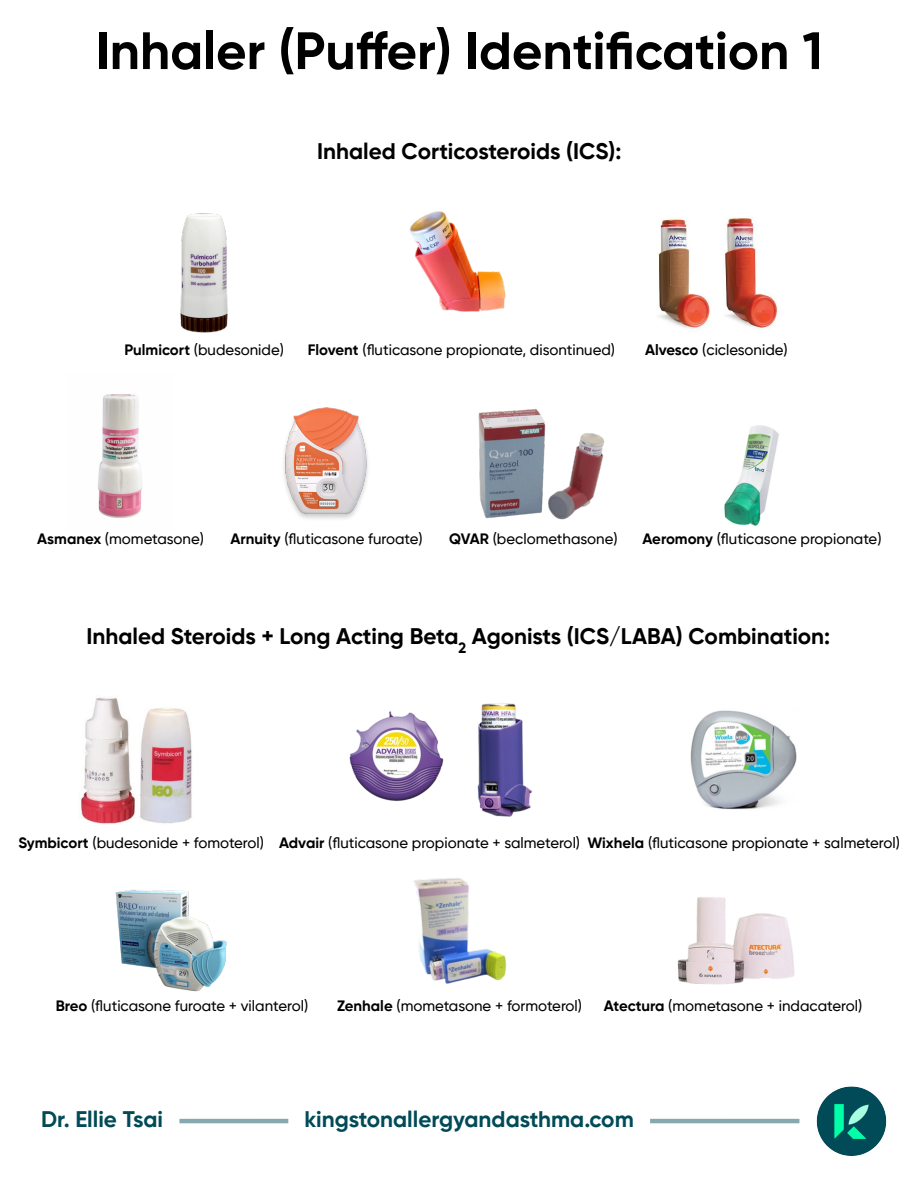
<style>
.page{position:relative;width:918px;height:1188px;background:#fff}
.page>*{position:absolute;margin:0;border:0;box-sizing:border-box;transform-origin:0 0}
.t1{font:700 52.5px "Gilroy";color:#000}
.t2{font:700 22.5px "Gilroy";color:#000}
.t3{font:700 22.5px "Gilroy";color:#004b57}
.t4{font:500 15px "Gilroy";color:#000}
.s1{font-weight:700}
</style>
<div class="page">
<img style="left:78px;top:697px;width:114px;height:127px">
<img style="left:349px;top:703px;width:184px;height:114px">
<img style="left:690px;top:710px;width:107px;height:100px">
<img style="left:115px;top:889px;width:112px;height:103px">
<img style="left:413px;top:878px;width:94px;height:106px">
<img style="left:677px;top:897px;width:118px;height:88px">
<img style="left:724px;top:425px;width:55px;height:101px">
<img style="left:478px;top:409px;width:126px;height:111px">
<img style="left:658px;top:217px;width:120px;height:112px">
<img style="left:409px;top:211px;width:97px;height:101px">
<img style="left:180px;top:213px;width:48px;height:120px">
<img style="left:98px;top:394px;width:44px;height:125px">
<img style="left:284px;top:407px;width:84px;height:112px">
<img style="left:816px;top:1086px;width:71px;height:70px">
<hr style="left:179px;top:1119px;width:109px;height:4px;background:#86a9af">
<hr style="left:650px;top:1119px;width:149px;height:4px;background:#86a9af">
<h1 class="t1" style="left:96px;top:28px;width:729px">Inhaler (Puffer) Identification 1</h1>
<h2 class="t2" style="left:317px;top:141px;width:306px">Inhaled Corticosteroids (ICS):</h2>
<p class="t4" style="left:124px;top:343px;width:161px"><span class="s1">Pulmicort</span> (budesonide)</p>
<p class="t4" style="left:308px;top:343px;width:309px"><span class="s1">Flovent</span> (fluticasone propionate, disontinued)</p>
<p class="t4" style="left:645px;top:343px;width:144px"><span class="s1">Alvesco</span> (ciclesonide)</p>
<p class="t4" style="left:37px;top:532px;width:168px"><span class="s1">Asmanex</span> (mometasone)</p>
<p class="t4" style="left:231px;top:532px;width:194px"><span class="s1">Arnuity</span> (fluticasone furoate)</p>
<p class="t4" style="left:449px;top:532px;width:170px"><span class="s1">QVAR</span> (beclomethasone)</p>
<p class="t4" style="left:642px;top:532px;width:241px"><span class="s1">Aeromony</span> (fluticasone propionate)</p>
<h2 class="t2" style="left:87px;top:627px;width:745px">Inhaled Steroids + Long Acting Beta<sub>2</sub> Agonists (ICS/LABA) Combination:</h2>
<p class="t4" style="left:18px;top:836px;width:247px"><span class="s1">Symbicort</span> (budesonide + fomoterol)</p>
<p class="t4" style="left:279px;top:836px;width:622px"><span class="s1">Advair</span> (fluticasone propionate + salmeterol) <span class="s1">Wixhela</span> (fluticasone propionate + salmeterol)</p>
<p class="t4" style="left:56px;top:1000px;width:254px"><span class="s1">Breo</span> (fluticasone furoate + vilanterol)</p>
<p class="t4" style="left:337px;top:1000px;width:246px"><span class="s1">Zenhale</span> (mometasone + formoterol)</p>
<p class="t4" style="left:604px;top:1000px;width:260px"><span class="s1">Atectura</span> (mometasone + indacaterol)</p>
<h2 class="t3" style="left:41px;top:1109px;width:123px">Dr. Ellie Tsai</h2>
<h2 class="t3" style="left:304px;top:1109px;width:331px">kingstonallergyandasthma.com</h2>
</div>
